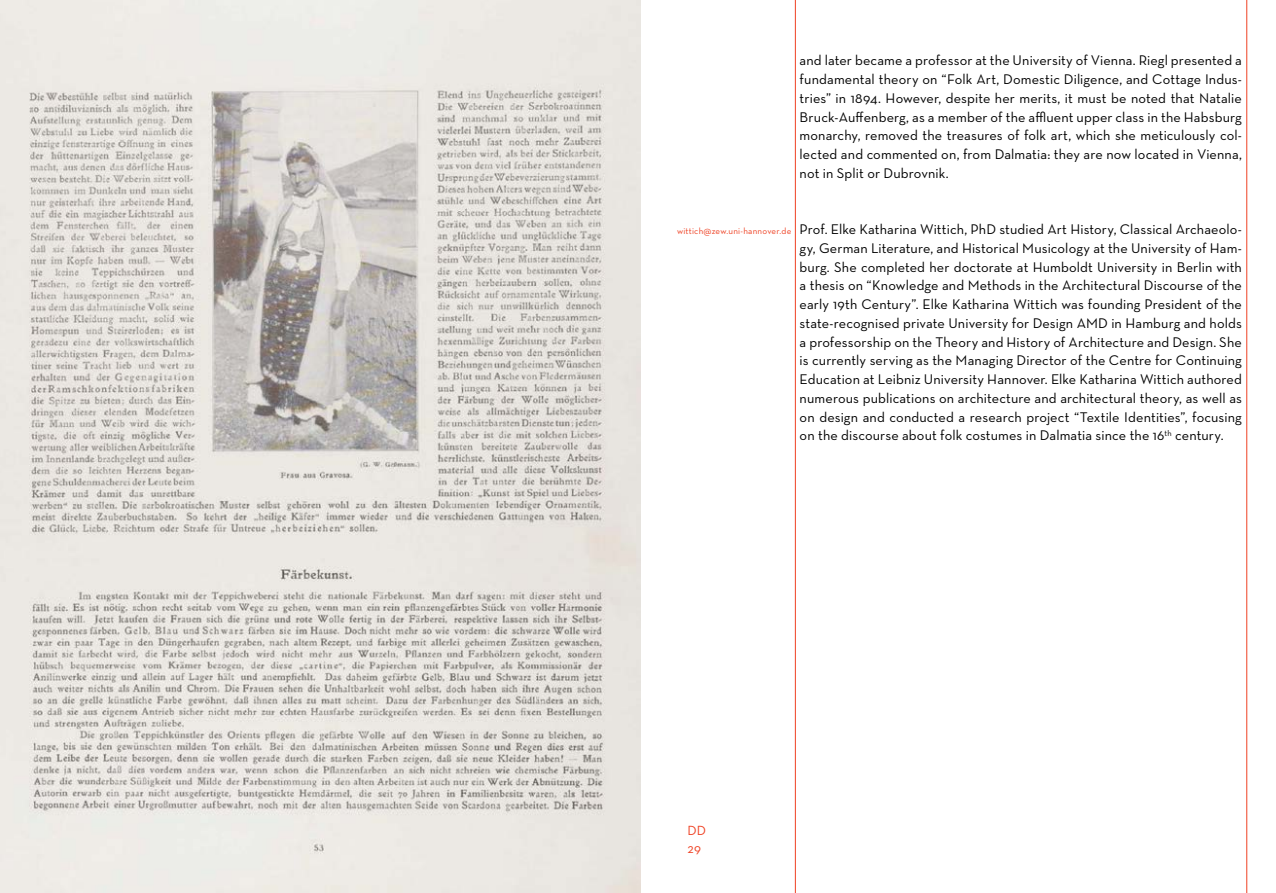
<style>
.page{position:relative;width:1276px;height:893px;background:#fff}
.page>*{position:absolute;margin:0;border:0;box-sizing:border-box;transform-origin:0 0}
.t1{font:500 14.25px/18.8px "Neutra Text CE";letter-spacing:.01em;color:#000;text-align:justify}
.t2{font:500 13.5px/18.1px "Neutra Text CE";color:#ef4123}
.t3{font:500 9px "Neutra Text CE";letter-spacing:.025em;color:#ef4123}
</style>
<div class="page">
<hr style="left:795px;top:0;width:1px;height:893px;background:#ef4123">
<hr style="left:1246px;top:0;width:1px;height:893px;background:#ef4123">
<img style="left:0;top:0;width:640px;height:893px">
<p class="t1" style="left:799px;top:51px;width:444px">and later became a professor at the University of Vienna. Riegl presented a fundamental theory on “Folk Art, Domestic Diligence, and Cottage Indus&shy;tries” in 1894. However, despite her merits, it must be noted that Natalie Bruck-Auffenberg, as a member of the affluent upper class in the Habsburg monarchy, removed the treasures of folk art, which she meticulously col&shy;lected and commented on, from Dalmatia: they are now located in Vienna, not in Split or Dubrovnik.</p>
<p class="t3" style="left:677px;top:225px;width:116px">wittich@zew.uni-hannover.de</p>
<p class="t1" style="left:799px;top:220px;width:444px">Prof. Elke Katharina Wittich, PhD studied Art History, Classical Archaeolo&shy;gy, German Literature, and Historical Musicology at the University of Ham&shy;burg. She completed her doctorate at Humboldt University in Berlin with a thesis on “Knowledge and Methods in the Architectural Discourse of the early 19th Century”. Elke Katharina Wittich was founding President of the state-recognised private University for Design AMD in Hamburg and holds a professorship on the Theory and History of Architecture and Design. She is currently serving as the Managing Director of the Centre for Continuing Education at Leibniz University Hannover. Elke Katharina Wittich authored numerous publications on architecture and architectural theory, as well as on design and conducted a research project “Textile Identities”, focusing on the discourse about folk costumes in Dalmatia since the 16<sup>th</sup> century.</p>
<p class="t2" style="left:687px;top:821px;width:20px">DD<br>29</p>
</div>
